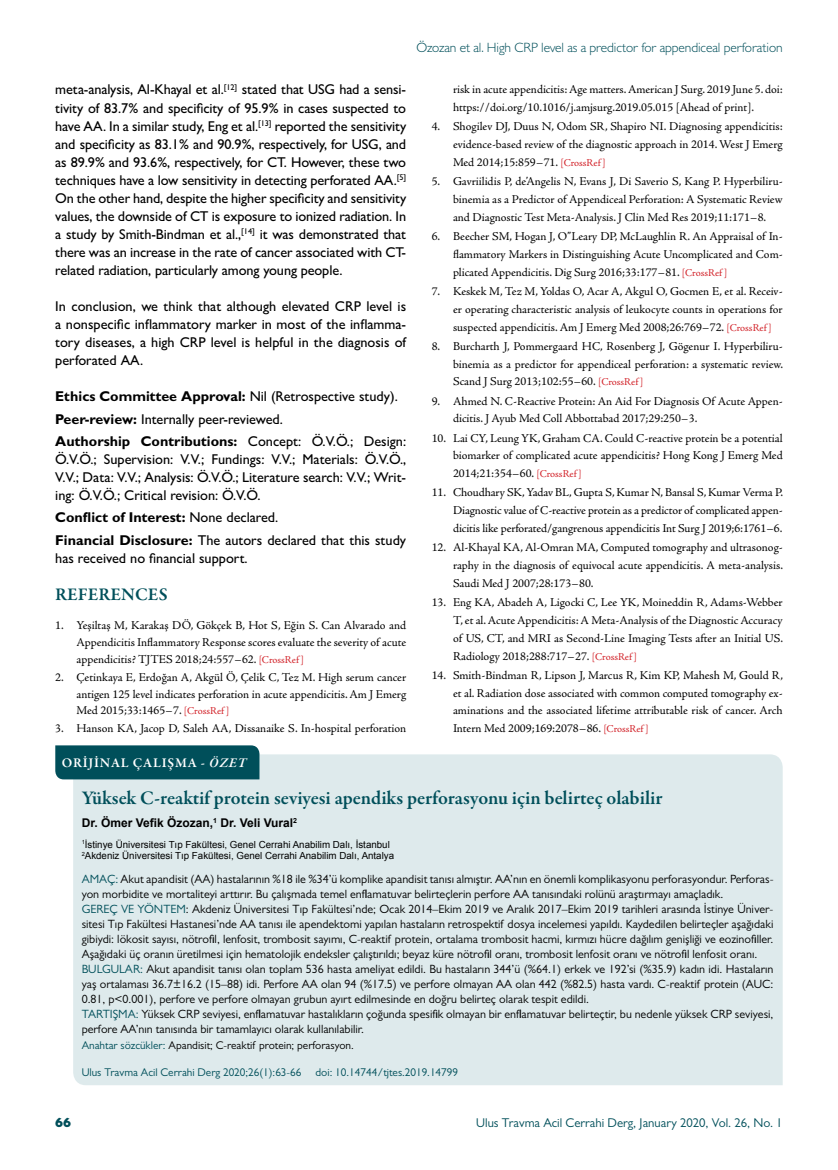
<style>
.page{position:relative;width:838px;height:1170px;background:#fff}
.page>*{position:absolute;margin:0;border:0;box-sizing:border-box;transform-origin:0 0}
.t1{font:600 19.5px "Garamond Premr Pro";color:#004f5a}
.t2{font:600 18px "Garamond Premr Pro";letter-spacing:.01em;color:#004f5a}
.t3{font:500 14.25px/18px "Gill Sans MT Pro";color:#000;text-align:justify}
.t4{font:300 13.5px "Gill Sans MT Pro";letter-spacing:-.005em;color:#004f5a}
.t5{font:600 13.5px "Garamond Premr Pro";letter-spacing:.055em;color:#fff}
.t6{font:800 13.5px "Gill Sans MT Pro";color:#004f5a}
.t7{font:12.75px "Gill Sans MT Pro";color:#004f5a}
.t8{font:12px/17.9px "Adobe Jenson Pro";letter-spacing:-.005em;color:#000;text-align:justify}
.t9{font:12px/15px "Gill Sans MT Pro";color:#000}
.t10{font:700 12px "Arial";color:#000}
.t11{font:11.25px "Gill Sans MT Pro";color:#004f5a}
.t12{font:11.25px "Gill Sans MT Pro";color:#000}
.t13{font:9.75px/11.7px "Arial";color:#000}
.s1{font-weight:700}
.s2{font-size:10.5px;color:#d2232a}
.s3{font-style:italic}
.s4{color:#004f5a}
</style>
<div class="page">
<div style="left:73px;top:754px;width:709px;height:331px;background:#deeaec"></div>
<div style="left:55px;top:745px;width:204px;height:34px;background:#004f5a"></div>
<p class="t4" style="left:416px;top:39px;width:368px">Özozan et al. High CRP level as a predictor for appendiceal perforation</p>
<p class="t3" style="left:55px;top:81px;width:352px">meta-analysis, Al-Khayal et al.<sup>[12]</sup> stated that USG had a sensi&shy;tivity of 83.7% and specificity of 95.9% in cases suspected to have AA. In a similar study, Eng et al.<sup>[13]</sup> reported the sensitivity and specificity as 83.1% and 90.9%, respectively, for USG, and as 89.9% and 93.6%, respectively, for CT. However, these two techniques have a low sensitivity in detecting perforated AA.<sup>[5] </sup>On the other hand, despite the higher specificity and sensitivity values, the downside of CT is exposure to ionized radiation. In a study by Smith-Bindman et al.,<sup>[14]</sup> it was demonstrated that there was an increase in the rate of cancer associated with CT&shy;related radiation, particularly among young people.</p>
<p class="t3" style="left:55px;top:297px;width:352px">In conclusion, we think that although elevated CRP level is a nonspecific inflammatory marker in most of the inflamma&shy;tory diseases, a high CRP level is helpful in the diagnosis of perforated AA.</p>
<p class="t3" style="left:55px;top:385px;width:352px;line-height:22.4px;text-align:left"><span class="s1">Ethics Committee Approval:</span> Nil (Retrospective study).<br><span class="s1">Peer-review:</span> Internally peer-reviewed.<br><span class="s1">Authorship Contributions:</span> Concept: Ö.V.Ö.; Design:</p>
<p class="t3" style="left:55px;top:450px;width:352px">Ö.V.Ö.; Supervision: V.V.; Fundings: V.V.; Materials: Ö.V.Ö., V.V.; Data: V.V.; Analysis: Ö.V.Ö.; Literature search: V.V.; Writ&shy;ing: Ö.V.Ö.; Critical revision: Ö.V.Ö.</p>
<p class="t3" style="left:55px;top:506px;width:352px;line-height:22.4px"><span class="s1">Conflict of Interest:</span> None declared.<br><span class="s1">Financial Disclosure:</span> The autors declared that this study</p>
<p class="t3" style="left:55px;top:549px;width:194px">has received no financial support.</p>
<h2 class="t2" style="left:55px;top:583px;width:114px">REFERENCES</h2>
<p class="t8" style="left:77px;top:617px;width:331px;line-height:16.6px;text-indent:-21px">1. Yeşiltaş M, Karakaş DÖ, Gökçek B, Hot S, Eğin S. Can Alvarado and Appendicitis Inflammatory Response scores evaluate the severity of acute appendicitis? TJTES 2018;24:557−62. <span class="s2">[CrossRef ]</span></p>
<p class="t8" style="left:77px;top:669px;width:331px;line-height:16.6px;text-indent:-21px">2. Çetinkaya E, Erdoğan A, Akgül Ö, Çelik C, Tez M. High serum cancer antigen 125 level indicates perforation in acute appendicitis. Am J Emerg Med 2015;33:1465−7. <span class="s2">[CrossRef ]</span></p>
<p class="t8" style="left:55px;top:719px;width:352px">3. Hanson KA, Jacop D, Saleh AA, Dissanaike S. In-hospital perforation</p>
<p class="t5" style="left:62px;top:754px;width:186px">ORİJİNAL ÇALIŞMA - <span class="s3">ÖZET</span></p>
<p class="t8" style="left:453px;top:81px;width:331px">risk in acute appendicitis: Age matters. American J Surg. 2019 June 5. doi: https://doi.org/10.1016/j.amjsurg.2019.05.015 [Ahead of print].</p>
<p class="t8" style="left:453px;top:118px;width:331px;text-indent:-21px">4. Shogilev DJ, Duus N, Odom SR, Shapiro NI. Diagnosing appendicitis: evidence-based review of the diagnostic approach in 2014. West J Emerg Med 2014;15:859−71. <span class="s2">[CrossRef ]</span></p>
<p class="t8" style="left:453px;top:173px;width:331px;text-indent:-21px">5. Gavriilidis P, de’Angelis N, Evans J, Di Saverio S, Kang P. Hyperbiliru&shy;binemia as a Predictor of Appendiceal Perforation: A Systematic Review and Diagnostic Test Meta-Analysis. J Clin Med Res 2019;11:171−8.</p>
<p class="t8" style="left:453px;top:227px;width:331px;text-indent:-21px">6. Beecher SM, Hogan J, O’’Leary DP, McLaughlin R. An Appraisal of In&shy;flammatory Markers in Distinguishing Acute Uncomplicated and Com&shy;plicated Appendicitis. Dig Surg 2016;33:177−81. <span class="s2">[CrossRef ]</span></p>
<p class="t8" style="left:453px;top:282px;width:331px;text-indent:-21px">7. Keskek M, Tez M, Yoldas O, Acar A, Akgul O, Gocmen E, et al. Receiv&shy;er operating characteristic analysis of leukocyte counts in operations for suspected appendicitis. Am J Emerg Med 2008;26:769−72. <span class="s2">[CrossRef ]</span></p>
<p class="t8" style="left:453px;top:337px;width:331px;text-indent:-21px">8. Burcharth J, Pommergaard HC, Rosenberg J, Gögenur I. Hyperbiliru&shy;binemia as a predictor for appendiceal perforation: a systematic review.<br>Scand J Surg 2013;102:55−60. <span class="s2">[CrossRef ]</span></p>
<p class="t8" style="left:453px;top:392px;width:331px;text-indent:-21px">9. Ahmed N. C-Reactive Protein: An Aid For Diagnosis Of Acute Appen&shy;dicitis. J Ayub Med Coll Abbottabad 2017;29:250−3.</p>
<p class="t8" style="left:453px;top:429px;width:331px;text-indent:-21px">10. Lai CY, Leung YK, Graham CA. Could C-reactive protein be a potential biomarker of complicated acute appendicitis? Hong Kong J Emerg Med 2014;21:354−60. <span class="s2">[CrossRef ]</span></p>
<p class="t8" style="left:453px;top:484px;width:331px;text-indent:-21px">11. Choudhary SK, Yadav BL, Gupta S, Kumar N, Bansal S, Kumar Verma P.<br>Diagnostic value of C-reactive protein as a predictor of complicated appen&shy;dicitis like perforated/gangrenous appendicitis Int Surg J 2019;6:1761−6.</p>
<p class="t8" style="left:453px;top:538px;width:331px;text-indent:-21px">12. Al-Khayal KA, Al-Omran MA, Computed tomography and ultrasonog&shy;raphy in the diagnosis of equivocal acute appendicitis. A meta-analysis.<br>Saudi Med J 2007;28:173−80.</p>
<p class="t8" style="left:453px;top:593px;width:331px;text-indent:-21px">13. Eng KA, Abadeh A, Ligocki C, Lee YK, Moineddin R, Adams-Webber T, et al. Acute Appendicitis: A Meta-Analysis of the Diagnostic Accuracy of US, CT, and MRI as Second-Line Imaging Tests after an Initial US.<br>Radiology 2018;288:717−27. <span class="s2">[CrossRef ]</span></p>
<p class="t8" style="left:453px;top:666px;width:331px;text-indent:-21px">14. Smith-Bindman R, Lipson J, Marcus R, Kim KP, Mahesh M, Gould R, et al. Radiation dose associated with common computed tomography ex&shy;aminations and the associated lifetime attributable risk of cancer. Arch Intern Med 2009;169:2078−86. <span class="s2">[CrossRef ]</span></p>
<h1 class="t1" style="left:82px;top:786px;width:582px">Yüksek C-reaktif protein seviyesi apendiks perforasyonu için belirteç olabilir</h1>
<p class="t10" style="left:82px;top:815px;width:217px">Dr. Ömer Vefik Özozan,<sup>1</sup> Dr. Veli Vural<sup>2</sup></p>
<p class="t13" style="left:82px;top:838px;width:314px"><sup>1</sup>İstinye Üniversitesi Tıp Fakültesi, Genel Cerrahi Anabilim Dalı, İstanbul<br><sup>2</sup>Akdeniz Üniversitesi Tıp Fakültesi, Genel Cerrahi Anabilim Dalı, Antalya</p>
<p class="t9" style="left:82px;top:871px;width:693px"><span class="s4">AMAÇ:</span> Akut apandisit (AA) hastalarının %18 ile %34’ü komplike apandisit tanısı almıştır. AA’nın en önemli komplikasyonu perforasyondur. Perforas&shy;yon morbidite ve mortaliteyi arttırır. Bu çalışmada temel enflamatuvar belirteçlerin perfore AA tanısındaki rolünü araştırmayı amaçladık.<br><span class="s4">GEREÇ VE YÖNTEM</span>: Akdeniz Üniversitesi Tıp Fakültesi’nde; Ocak 2014–Ekim 2019 ve Aralık 2017–Ekim 2019 tarihleri arasında İstinye Üniver&shy;sitesi Tıp Fakültesi Hastanesi’nde AA tanısı ile apendektomi yapılan hastaların retrospektif dosya incelemesi yapıldı. Kaydedilen belirteçler aşağıdaki gibiydi: lökosit sayısı, nötrofil, lenfosit, trombosit sayımı, C-reaktif protein, ortalama trombosit hacmi, kırmızı hücre dağılım genişliği ve eozinofiller.<br>Aşağıdaki üç oranın üretilmesi için hematolojik endeksler çalıştırıldı; beyaz küre nötrofil oranı, trombosit lenfosit oranı ve nötrofil lenfosit oranı.<br><span class="s4">BULGULAR:</span> Akut apandisit tanısı olan toplam 536 hasta ameliyat edildi. Bu hastaların 344’ü (%64.1) erkek ve 192’si (%35.9) kadın idi. Hastaların yaş ortalaması 36.7±16.2 (15–88) idi. Perfore AA olan 94 (%17.5) ve perfore olmayan AA olan 442 (%82.5) hasta vardı. C-reaktif protein (AUC:<br>0.81, p&lt;0.001), perfore ve perfore olmayan grubun ayırt edilmesinde en doğru belirteç olarak tespit edildi.<br><span class="s4">TARTIŞMA:</span> Yüksek CRP seviyesi, enflamatuvar hastalıkların çoğunda spesifik olmayan bir enflamatuvar belirteçtir, bu nedenle yüksek CRP seviyesi, perfore AA’nın tanısında bir tamamlayıcı olarak kullanılabilir.</p>
<p class="t12" style="left:82px;top:1037px;width:274px"><span class="s4">Anahtar sözcükler:</span> Apandisit; C-reaktif protein; perforasyon.</p>
<p class="t11" style="left:82px;top:1064px;width:221px">Ulus Travma Acil Cerrahi Derg 2020;26(1):63-66</p>
<p class="t11" style="left:315px;top:1064px;width:144px">doi: 10.14744/tjtes.2019.14799</p>
<p class="t6" style="left:55px;top:1114px;width:18px">66</p>
<p class="t7" style="left:476px;top:1115px;width:308px">Ulus Travma Acil Cerrahi Derg, January 2020, Vol. 26, No. 1</p>
</div>
